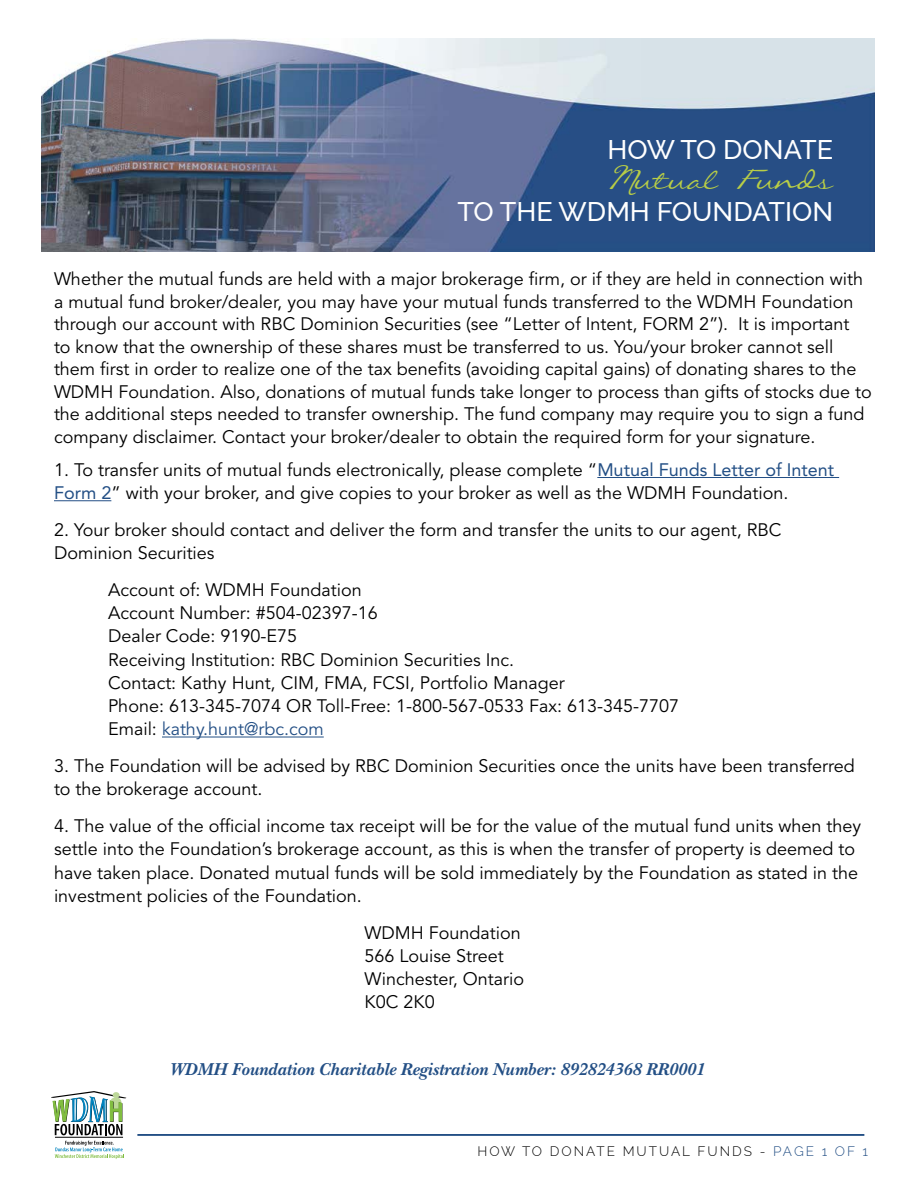
<style>
.page{position:relative;width:918px;height:1188px;background:#fff}
.page>*{position:absolute;margin:0;border:0;box-sizing:border-box;transform-origin:0 0}
.t1{font:39.9px "Callie Hand";color:#b9ce46}
.t2{font:500 27px "Raleway";color:#fff}
.t3{font:18px/23.2px "Avenir";color:#000}
.t4{font:italic 700 18px "New Baskerville";color:#234f85}
.t5{font:300 13.5px "Raleway";letter-spacing:.15em;color:#000}
.s1{color:#234f85}
</style>
<div class="page">
<hr style="left:137px;top:1134px;width:727px;height:2px;background:#234f85">
<svg style="left:55px;top:1141px;width:69px;height:18px"></svg>
<hr style="left:55px;top:1137px;width:68px;height:1px;background:#000">
<svg style="left:51px;top:1091px;width:76px;height:44px"></svg>
<hr style="left:597px;top:477px;width:242px;height:1px;background:#234f85">
<hr style="left:54px;top:500px;width:57px;height:1px;background:#234f85">
<hr style="left:162px;top:737px;width:162px;height:1px;background:#234f85">
<img style="left:42px;top:39px;width:832px;height:213px">
<h2 class="t2" style="left:607px;top:134px;width:227px">HOW TO DONATE</h2>
<h1 class="t1" style="left:606px;top:165px;width:229px">Mutual Funds</h1>
<h2 class="t2" style="left:458px;top:196px;width:377px">TO THE WDMH FOUNDATION</h2>
<p class="t3" style="left:54px;top:268px;width:819px;line-height:22.5px">Whether the mutual funds are held with a major brokerage firm, or if they are held in connection with a mutual fund broker/dealer, you may have your mutual funds transferred to the WDMH Foundation through our account with RBC Dominion Securities (see “Letter of Intent, FORM 2”). It is important<br>to know that the ownership of these shares must be transferred to us. You/your broker cannot sell them first in order to realize one of the tax benefits (avoiding capital gains) of donating shares to the WDMH Foundation. Also, donations of mutual funds take longer to process than gifts of stocks due to the additional steps needed to transfer ownership. The fund company may require you to sign a fund company disclaimer. Contact your broker/dealer to obtain the required form for your signature.</p>
<p class="t3" style="left:54px;top:458px;width:782px">1. To transfer units of mutual funds electronically, please complete “<span class="s1">Mutual Funds Letter of Intent<br>Form 2</span>” with your broker, and give copies to your broker as well as the WDMH Foundation.</p>
<p class="t3" style="left:54px;top:518px;width:729px">2. Your broker should contact and deliver the form and transfer the units to our agent, RBC<br>Dominion Securities</p>
<p class="t3" style="left:108px;top:578px;width:573px">Account of: WDMH Foundation<br>Account Number: #504-02397-16<br>Dealer Code: 9190-E75<br>Receiving Institution: RBC Dominion Securities Inc.<br>Contact: Kathy Hunt, CIM, FMA, FCSI, Portfolio Manager<br>Phone: 613-345-7074 OR Toll-Free: 1-800-567-0533 Fax: 613-345-7707<br>Email: <span class="s1">kathy.hunt@rbc.com</span></p>
<p class="t3" style="left:54px;top:755px;width:802px">3. The Foundation will be advised by RBC Dominion Securities once the units have been transferred to the brokerage account.</p>
<p class="t3" style="left:54px;top:815px;width:809px">4. The value of the official income tax receipt will be for the value of the mutual fund units when they settle into the Foundation’s brokerage account, as this is when the transfer of property is deemed to have taken place. Donated mutual funds will be sold immediately by the Foundation as stated in the investment policies of the Foundation.</p>
<p class="t3" style="left:364px;top:921px;width:161px">WDMH Foundation<br>566 Louise Street<br>Winchester, Ontario<br>K0C 2K0</p>
<p class="t4" style="left:169px;top:1059px;width:537px">WDMH Foundation Charitable Registration Number: 892824368 RR0001</p>
<p class="t5" style="left:477px;top:1143px;width:392px">HOW TO DONATE MUTUAL FUNDS - <span class="s1">PAGE 1 OF 1</span></p>
</div>
